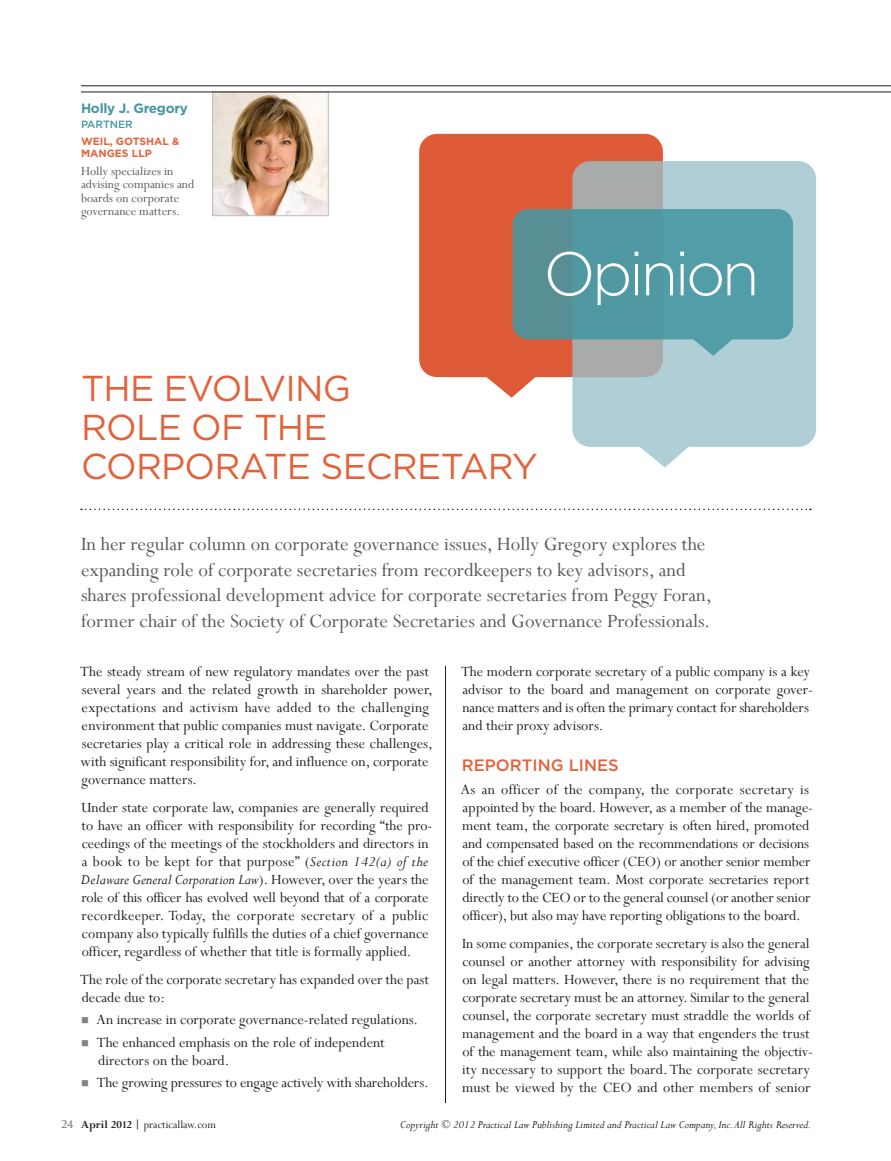
<style>
.page{position:relative;width:891px;height:1161px;background:#fff}
.page>*{position:absolute;margin:0;border:0;box-sizing:border-box;transform-origin:0 0}
.t1{font:300 61.5px "Gotham";letter-spacing:-.06em;color:#fff}
.t2{font:36px/39px "Gotham";letter-spacing:-.02em;color:#e1633c}
.Body_Copy{font:21px/25.5px "Perpetua";color:#57585a}
.Heading_1{font:500 16.5px "Gotham";color:#e1633c}
.Body_Copy-2{font:15.75px/18px "Perpetua";color:#231f20}
.Body_Copy_Before_Bul{font:15.75px/18px "Perpetua";color:#231f20}
.t3{font:13.5px/13.5px "Perpetua";color:#57585a}
.t4{font:700 13.5px "Gotham";letter-spacing:-.02em;color:#4597a2}
.t5{font:italic 12px "Perpetua";color:#231f20}
.t6{font:12px "Perpetua";color:#231f20}
.t7{font:700 10.5px/12px "Gotham";color:#e1633c}
.t8{font:500 10.5px "Gotham";color:#4597a2}
.t9{font:700 10.5px "Trajan Pro";color:#808285}
.s1{font-style:italic}
.s2{font-weight:700}
</style>
<div class="page">
<img style="left:214px;top:94px;width:112px;height:120px">
<div style="left:212px;top:92px;width:116px;height:124px;border:1px solid #bcbdc0"></div>
<hr style="left:81px;top:92px;width:810px;height:1px;background:#231f20">
<hr style="left:81px;top:86px;width:810px;height:1px;background:#231f20">
<hr style="left:445px;top:666px;width:1px;height:437px;background:#231f20">
<svg style="left:81px;top:509px;width:730px;height:1px"></svg>
<svg style="left:419px;top:134px;width:244px;height:264px;background:#e16848"></svg>
<svg style="left:572px;top:161px;width:244px;height:306px;background:#b7ced3"></svg>
<svg style="left:511px;top:208px;width:284px;height:149px;background:#609aa1"></svg>
<p class="t4" style="left:81px;top:99px;width:108px">Holly J. Gregory</p>
<p class="t8" style="left:81px;top:118px;width:53px">PARTNER</p>
<p class="t7" style="left:81px;top:135px;width:100px">WEIL, GOTSHAL &amp;<br>MANGES LLP</p>
<p class="t3" style="left:81px;top:164px;width:115px">Holly specializes in advising companies and boards on corporate governance matters.</p>
<p class="t1" style="left:543px;top:235px;width:218px">Opinion</p>
<p class="t2" style="left:81px;top:368px;width:458px">THE EVOLVING<br>ROLE OF THE<br>CORPORATE SECRETARY</p>
<p class="Body_Copy" style="left:81px;top:531px;width:632px">In her regular column on corporate governance issues, Holly Gregory explores the expanding role of corporate secretaries from recordkeepers to key advisors, and shares professional development advice for corporate secretaries from Peggy Foran, former chair of the Society of Corporate Secretaries and Governance Professionals.</p>
<p class="Body_Copy-2" style="left:80px;top:662px;width:354px">The steady stream of new regulatory mandates over the past several years and the related growth in shareholder power, expectations and activism have added to the challenging environment that public companies must navigate. Corporate secretaries play a critical role in addressing these challenges, with significant responsibility for, and influence on, corporate governance matters.</p>
<p class="Body_Copy-2" style="left:81px;top:798px;width:353px">Under state corporate law, companies are generally required to have an officer with responsibility for recording “the pro&shy;ceedings of the meetings of the stockholders and directors in a book to be kept for that purpose” (<span class="s1">Section 142(a) of the Delaware General Corporation Law</span>). However, over the years the role of this officer has evolved well beyond that of a corporate recordkeeper. Today, the corporate secretary of a public company also typically fulfills the duties of a chief governance officer, regardless of whether that title is formally applied.</p>
<p class="Body_Copy_Before_Bul" style="left:80px;top:970px;width:350px">The role of the corporate secretary has expanded over the past decade due to:</p>
<p class="Body_Copy-2" style="left:97px;top:1011px;width:323px">An increase in corporate governance-related regulations.</p>
<p class="Body_Copy-2" style="left:97px;top:1033px;width:290px">The enhanced emphasis on the role of independent directors on the board.</p>
<p class="Body_Copy-2" style="left:97px;top:1073px;width:333px">The growing pressures to engage actively with shareholders.</p>
<p class="Body_Copy-2" style="left:461px;top:662px;width:354px">The modern corporate secretary of a public company is a key advisor to the board and management on corporate gover&shy;nance matters and is often the primary contact for shareholders and their proxy advisors.</p>
<p class="Heading_1" style="left:462px;top:755px;width:158px">REPORTING LINES</p>
<p class="Body_Copy-2" style="left:461px;top:780px;width:354px">As an officer of the company, the corporate secretary is appointed by the board. However, as a member of the manage&shy;ment team, the corporate secretary is often hired, promoted and compensated based on the recommendations or decisions of the chief executive officer (CEO) or another senior member of the management team. Most corporate secretaries report directly to the CEO or to the general counsel (or another senior officer), but also may have reporting obligations to the board.</p>
<p class="Body_Copy-2" style="left:462px;top:934px;width:353px">In some companies, the corporate secretary is also the general counsel or another attorney with responsibility for advising on legal matters. However, there is no requirement that the corporate secretary must be an attorney. Similar to the general counsel, the corporate secretary must straddle the worlds of management and the board in a way that engenders the trust of the management team, while also maintaining the objectiv&shy;ity necessary to support the board. The corporate secretary must be viewed by the CEO and other members of senior</p>
<p class="t9" style="left:61px;top:1118px;width:14px">24</p>
<p class="t6" style="left:81px;top:1117px;width:137px"><span class="s2">April 2012 |</span> practicallaw.com</p>
<p class="t5" style="left:400px;top:1117px;width:413px">Copyright © 2012 Practical Law Publishing Limited and Practical Law Company, Inc. All Rights Reserved.</p>
</div>
